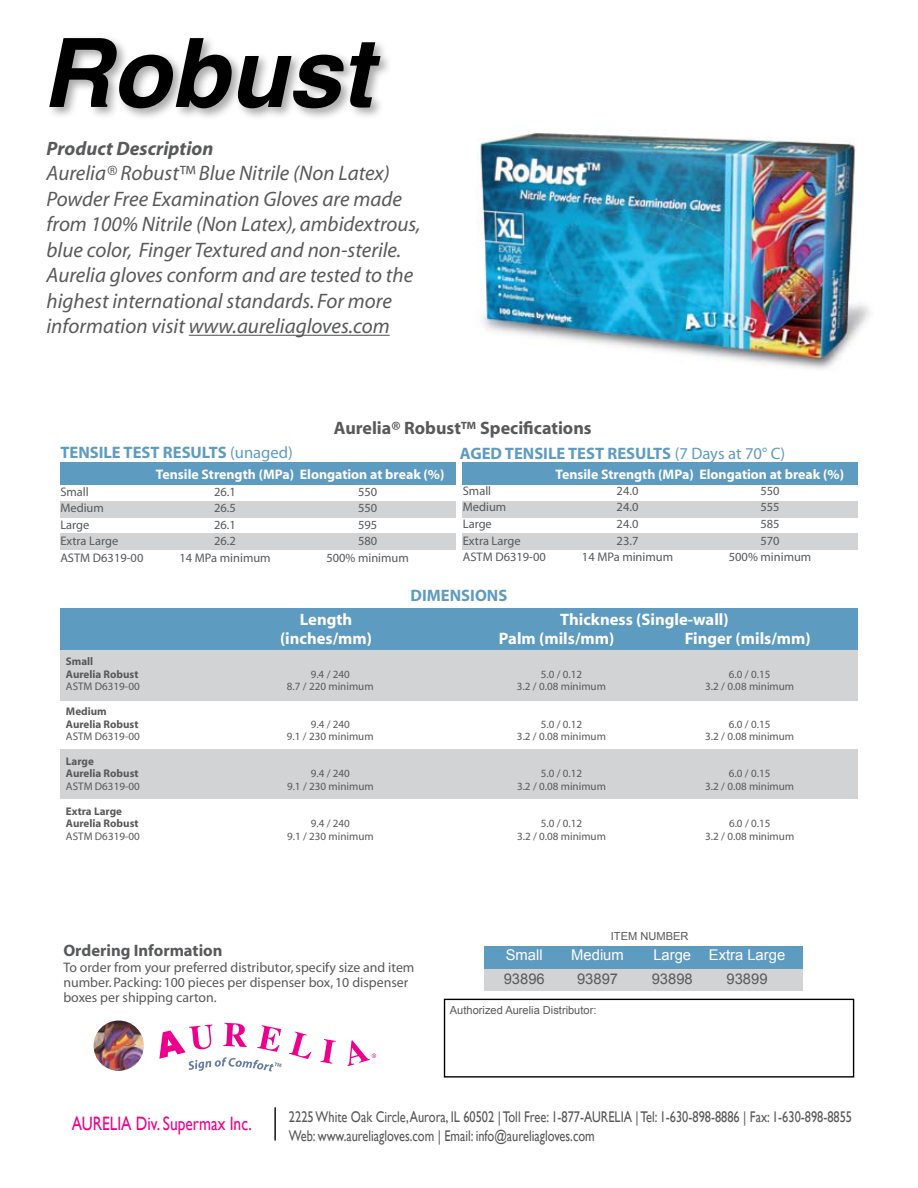
<style>
.page{position:relative;width:918px;height:1188px;background:#fff}
.page>*{position:absolute;margin:0;border:0;box-sizing:border-box;transform-origin:0 0}
.t1{font:italic 700 95.85px "Helvetica";color:#000}
.t2{font:italic 21px/25.5px "Myriad";color:#58595b}
.t3{font:italic 700 19.5px "Myriad";color:#58595b}
.t4{font:19.35px "Gill Sans";color:#ec008c;scale:.8 1}
.t5{font:700 18px "Myriad";color:#58595b}
.t6{font:700 16.65px "Myriad";color:#5e9bc1}
.t7{font:700 16.65px "Myriad";color:#fff}
.t8{font:700 16.65px "Myriad";color:#58595b}
.t9{font:15.45px/18.6px "Gill Sans";color:#58595b;scale:.8 1}
.t10{font:14.7px "Arial";color:#fff}
.t11{font:14.7px "Arial";color:#58595b}
.t12{font:13.8px/15.1px "Myriad";color:#58595b}
.t13{font:700 13.8px "Myriad";color:#fff}
.t14{font:12.45px "Myriad";color:#58595b}
.t15{font:11.1px "Myriad";color:#58595b}
.t16{font:700 11.1px/12.5px "Myriad";color:#58595b}
.t17{font:11.1px "Arial";color:#58595b}
.s1{font-weight:400}
</style>
<div class="page">
<img style="left:478px;top:137px;width:392px;height:232px">
<div style="left:484px;top:946px;width:319px;height:22px;background:#5e9bc1"></div>
<div style="left:484px;top:969px;width:319px;height:22px;background:#d1d3d4"></div>
<div style="left:46px;top:34px;width:639px;height:149px;background:#000;opacity:.34"></div>
<hr style="left:189px;top:335px;width:201px;height:1px;background:#58595b">
<svg style="left:289px;top:1032px;width:22px;height:27px"></svg>
<svg style="left:320px;top:1039px;width:16px;height:25px"></svg>
<img style="left:94px;top:1021px;width:50px;height:50px;border-radius:25px">
<svg style="left:347px;top:1040px;width:29px;height:26px"></svg>
<svg style="left:159px;top:1023px;width:123px;height:48px"></svg>
<hr style="left:274px;top:1107px;width:2px;height:34px;background:#000">
<div style="left:444px;top:999px;width:410px;height:79px;border:1px solid #000"></div>
<div style="left:60px;top:462px;width:396px;height:23px;background:#5e9bc1"></div>
<div style="left:60px;top:501px;width:396px;height:17px;background:#d1d3d4"></div>
<div style="left:60px;top:534px;width:396px;height:16px;background:#d1d3d4"></div>
<div style="left:462px;top:462px;width:396px;height:23px;background:#5e9bc1"></div>
<div style="left:462px;top:501px;width:396px;height:17px;background:#d1d3d4"></div>
<div style="left:462px;top:534px;width:396px;height:16px;background:#d1d3d4"></div>
<div style="left:60px;top:608px;width:798px;height:43px;background:#5e9bc1"></div>
<div style="left:60px;top:651px;width:798px;height:50px;background:#d1d3d4"></div>
<div style="left:60px;top:749px;width:798px;height:50px;background:#d1d3d4"></div>
<h1 class="t1" style="left:42px;top:15px;width:332px">Robust</h1>
<h3 class="t3" style="left:46px;top:138px;width:168px">Product Description</h3>
<p class="t2" style="left:46px;top:161px;width:376px">Aurelia® Robust™ Blue Nitrile (Non Latex)<br>Powder Free Examination Gloves are made from 100% Nitrile (Non Latex), ambidextrous, blue color, Finger Textured and non-sterile.<br>Aurelia gloves conform and are tested to the highest international standards. For more information visit www.aureliagloves.com</p>
<h3 class="t5" style="left:334px;top:418px;width:259px">Aurelia® Robust™ Specifications</h3>
<h3 class="t6" style="left:60px;top:444px;width:234px">TENSILE TEST RESULTS <span class="s1">(unaged)</span></h3>
<p class="t13" style="left:156px;top:467px;width:290px">Tensile Strength (MPa) Elongation at break (%)</p>
<p class="t14" style="left:60px;top:485px;width:30px">Small</p>
<p class="t14" style="left:214px;top:485px;width:23px">26.1</p>
<p class="t14" style="left:358px;top:485px;width:21px">550</p>
<p class="t14" style="left:60px;top:502px;width:45px">Medium</p>
<p class="t14" style="left:214px;top:502px;width:23px">26.5</p>
<p class="t14" style="left:358px;top:502px;width:21px">550</p>
<p class="t14" style="left:60px;top:519px;width:31px">Large</p>
<p class="t14" style="left:214px;top:519px;width:23px">26.1</p>
<p class="t14" style="left:358px;top:519px;width:21px">595</p>
<p class="t14" style="left:60px;top:535px;width:59px">Extra Large</p>
<p class="t14" style="left:214px;top:535px;width:23px">26.2</p>
<p class="t14" style="left:358px;top:535px;width:21px">580</p>
<p class="t14" style="left:60px;top:552px;width:85px">ASTM D6319-00</p>
<p class="t14" style="left:180px;top:552px;width:93px">14 MPa minimum</p>
<p class="t14" style="left:326px;top:552px;width:84px">500% minimum</p>
<h3 class="t6" style="left:460px;top:444px;width:327px">AGED TENSILE TEST RESULTS <span class="s1">(7 Days at 70° C)</span></h3>
<p class="t13" style="left:556px;top:468px;width:290px">Tensile Strength (MPa) Elongation at break (%)</p>
<p class="t14" style="left:463px;top:484px;width:30px">Small</p>
<p class="t14" style="left:617px;top:484px;width:23px">24.0</p>
<p class="t14" style="left:761px;top:484px;width:21px">550</p>
<p class="t14" style="left:463px;top:501px;width:45px">Medium</p>
<p class="t14" style="left:617px;top:501px;width:23px">24.0</p>
<p class="t14" style="left:761px;top:501px;width:21px">555</p>
<p class="t14" style="left:463px;top:518px;width:31px">Large</p>
<p class="t14" style="left:617px;top:518px;width:23px">24.0</p>
<p class="t14" style="left:761px;top:518px;width:21px">585</p>
<p class="t14" style="left:463px;top:534px;width:59px">Extra Large</p>
<p class="t14" style="left:617px;top:534px;width:23px">23.7</p>
<p class="t14" style="left:761px;top:534px;width:21px">570</p>
<p class="t14" style="left:463px;top:551px;width:85px">ASTM D6319-00</p>
<p class="t14" style="left:582px;top:551px;width:93px">14 MPa minimum</p>
<p class="t14" style="left:729px;top:551px;width:84px">500% minimum</p>
<h3 class="t6" style="left:411px;top:587px;width:98px">DIMENSIONS</h3>
<p class="t16" style="left:66px;top:656px;width:74px">Small<br>Aurelia Robust</p>
<h3 class="t7" style="left:300px;top:610px;width:54px">Length</h3>
<h3 class="t7" style="left:560px;top:610px;width:170px">Thickness (Single-wall)</h3>
<h3 class="t7" style="left:280px;top:630px;width:93px">(inches/mm)</h3>
<h3 class="t7" style="left:499px;top:630px;width:117px">Palm (mils/mm)</h3>
<h3 class="t7" style="left:685px;top:630px;width:127px">Finger (mils/mm)</h3>
<p class="t15" style="left:311px;top:669px;width:41px">9.4 / 240</p>
<p class="t15" style="left:541px;top:669px;width:43px">5.0 / 0.12</p>
<p class="t15" style="left:729px;top:669px;width:43px">6.0 / 0.15</p>
<p class="t15" style="left:66px;top:681px;width:75px">ASTM D6319-00</p>
<p class="t15" style="left:287px;top:681px;width:88px">8.7 / 220 minimum</p>
<p class="t15" style="left:517px;top:681px;width:90px">3.2 / 0.08 minimum</p>
<p class="t15" style="left:705px;top:681px;width:90px">3.2 / 0.08 minimum</p>
<p class="t16" style="left:66px;top:706px;width:74px">Medium<br>Aurelia Robust</p>
<p class="t15" style="left:311px;top:718px;width:41px">9.4 / 240</p>
<p class="t15" style="left:541px;top:718px;width:43px">5.0 / 0.12</p>
<p class="t15" style="left:729px;top:718px;width:43px">6.0 / 0.15</p>
<p class="t15" style="left:66px;top:731px;width:75px">ASTM D6319-00</p>
<p class="t15" style="left:287px;top:731px;width:88px">9.1 / 230 minimum</p>
<p class="t15" style="left:517px;top:731px;width:90px">3.2 / 0.08 minimum</p>
<p class="t15" style="left:705px;top:731px;width:90px">3.2 / 0.08 minimum</p>
<p class="t16" style="left:66px;top:755px;width:74px">Large<br>Aurelia Robust</p>
<p class="t15" style="left:311px;top:768px;width:41px">9.4 / 240</p>
<p class="t15" style="left:541px;top:768px;width:43px">5.0 / 0.12</p>
<p class="t15" style="left:729px;top:768px;width:43px">6.0 / 0.15</p>
<p class="t15" style="left:66px;top:781px;width:75px">ASTM D6319-00</p>
<p class="t15" style="left:287px;top:781px;width:88px">9.1 / 230 minimum</p>
<p class="t15" style="left:517px;top:781px;width:90px">3.2 / 0.08 minimum</p>
<p class="t15" style="left:705px;top:781px;width:90px">3.2 / 0.08 minimum</p>
<p class="t16" style="left:66px;top:805px;width:74px">Extra Large<br>Aurelia Robust</p>
<p class="t15" style="left:311px;top:818px;width:41px">9.4 / 240</p>
<p class="t15" style="left:541px;top:818px;width:43px">5.0 / 0.12</p>
<p class="t15" style="left:729px;top:818px;width:43px">6.0 / 0.15</p>
<p class="t15" style="left:66px;top:831px;width:75px">ASTM D6319-00</p>
<p class="t15" style="left:287px;top:831px;width:88px">9.1 / 230 minimum</p>
<p class="t15" style="left:517px;top:831px;width:90px">3.2 / 0.08 minimum</p>
<p class="t15" style="left:705px;top:831px;width:90px">3.2 / 0.08 minimum</p>
<h3 class="t8" style="left:63px;top:942px;width:161px">Ordering Information</h3>
<p class="t12" style="left:63px;top:960px;width:353px">To order from your preferred distributor, specify size and item number. Packing: 100 pieces per dispenser box, 10 dispenser boxes per shipping carton.</p>
<p class="t17" style="left:611px;top:929px;width:79px">ITEM NUMBER</p>
<h3 class="t10" style="left:506px;top:945px;width:38px">Small</h3>
<h3 class="t10" style="left:571px;top:945px;width:54px">Medium</h3>
<h3 class="t10" style="left:653px;top:945px;width:133px">Large Extra Large</h3>
<h3 class="t11" style="left:504px;top:969px;width:43px">93896</h3>
<h3 class="t11" style="left:577px;top:969px;width:43px">93897</h3>
<h3 class="t11" style="left:652px;top:969px;width:43px">93898</h3>
<h3 class="t11" style="left:726px;top:969px;width:43px">93899</h3>
<p class="t17" style="left:450px;top:1003px;width:148px">Authorized Aurelia Distributor:</p>
<h3 class="t4" style="left:72px;top:1112px;width:227px">AURELIA Div. Supermax Inc.</h3>
<h3 class="t9" style="left:289px;top:1108px;width:706px">2225 White Oak Circle, Aurora, IL 60502 | Toll Free: 1-877-AURELIA | Tel: 1-630-898-8886 | Fax: 1-630-898-8855<br>Web: www.aureliagloves.com | Email: info@aureliagloves.com</h3>
</div>
